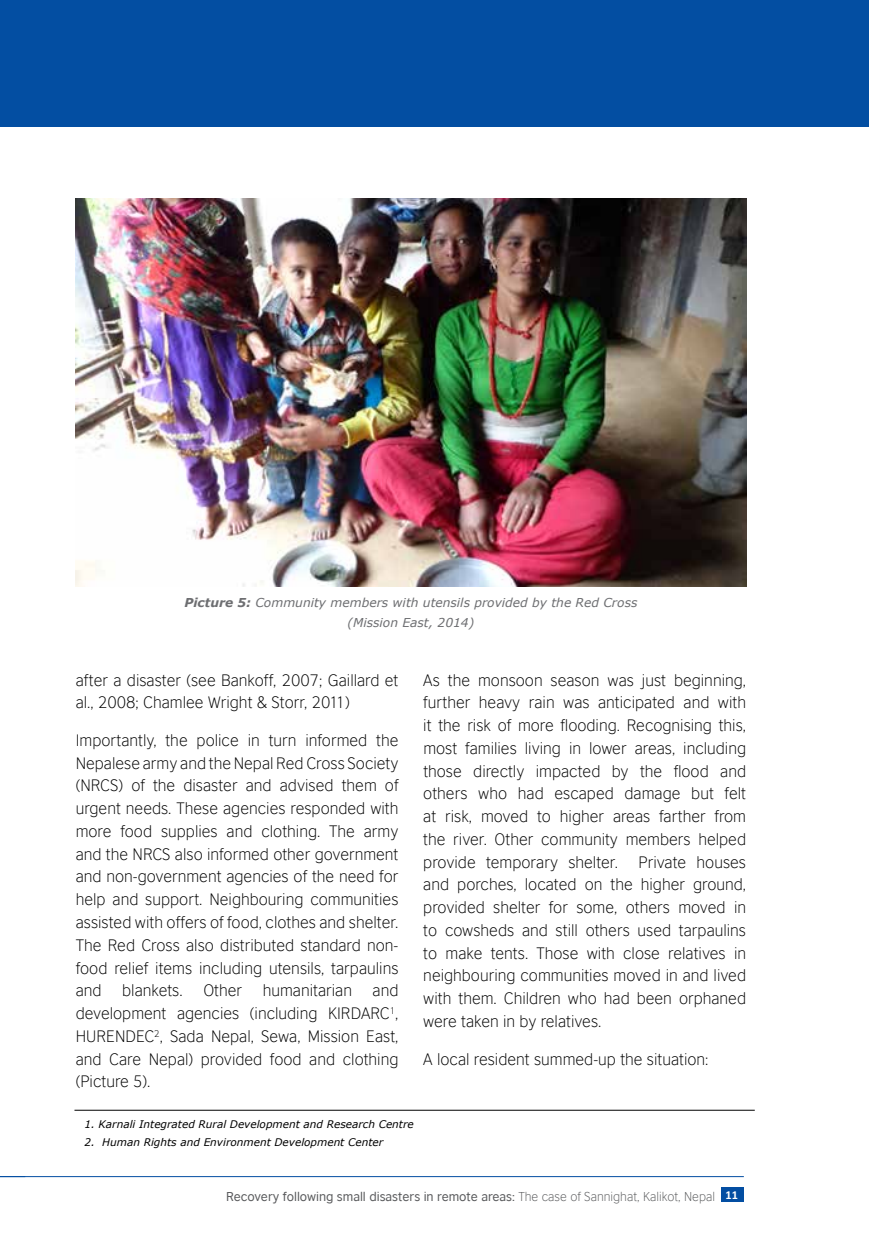
<style>
.page{position:relative;width:869px;height:1241px;background:#fff}
.page>*{position:absolute;margin:0;border:0;box-sizing:border-box;transform-origin:0 0}
.t1{font:300 15.75px/22.8px "British Council Sans";color:#000;text-align:justify}
.t2{font:12.25px "British Council Sans";color:#58595b}
.t3{font:italic 12.25px/20.3px "Verdana";color:#6d6e71;text-align:center}
.t4{font:italic 10.5px "Verdana";color:#000}
.s1{font-weight:700}
.s2{font-weight:300}
.s3{font-family:"Calibri";font-weight:700;color:#fff}
</style>
<div class="page">
<div style="left:721px;top:1186px;width:22px;height:15px;background:#034ea2"></div>
<hr style="left:0;top:1175px;width:743px;height:1px;background:#034ea2">
<div style="left:0;top:0;width:868px;height:126px;background:#034ea2"></div>
<img style="left:76px;top:198px;width:669px;height:388px">
<hr style="left:74px;top:1109px;width:680px;height:1px;background:#000">
<p class="t3" style="left:184px;top:592px;width:454px"><span class="s1">Picture 5:</span> Community members with utensils provided by the Red Cross (Mission East, 2014)</p>
<p class="t1" style="left:76px;top:668px;width:324px">after a disaster (see Bankoff, 2007; Gaillard et al., 2008; Chamlee Wright &amp; Storr, 2011)</p>
<p class="t1" style="left:76px;top:728px;width:324px">Importantly, the police in turn informed the Nepalese army and the Nepal Red Cross Society (NRCS) of the disaster and advised them of urgent needs. These agencies responded with more food supplies and clothing. The army and the NRCS also informed other government and non-government agencies of the need for help and support. Neighbouring communities assisted with offers of food, clothes and shelter.<br>The Red Cross also distributed standard non&shy;food relief items including utensils, tarpaulins and</p>
<p class="t1" style="left:76px;top:978px;width:324px;text-indent:297px">and development agencies (including KIRDARC<sup>1</sup>, HURENDEC<sup>2</sup>, Sada Nepal, Sewa, Mission East, and Care Nepal) provided food and clothing (Picture 5).</p>
<p class="t1" style="left:122px;top:978px;width:62px">blankets.</p>
<p class="t1" style="left:203px;top:978px;width:40px">Other</p>
<p class="t1" style="left:263px;top:978px;width:91px">humanitarian</p>
<p class="t1" style="left:423px;top:668px;width:324px">As the monsoon season was just beginning, further heavy rain was anticipated and with it the risk of more flooding. Recognising this, most families living in lower areas, including those directly impacted by the flood and others who had escaped damage but felt at risk, moved to higher areas farther from the river. Other community members helped provide temporary shelter.</p>
<p class="t1" style="left:423px;top:850px;width:324px;text-indent:215px">Private houses and porches, located on the higher ground, provided shelter for some, others moved in to cowsheds and still others used tarpaulins to make tents. Those with close relatives in neighbouring communities moved in and lived with them. Children who had been orphaned were taken in by relatives.</p>
<p class="t1" style="left:423px;top:1046px;width:286px">A local resident summed-up the situation:</p>
<p class="t4" style="left:84px;top:1116px;width:331px">1. Karnali Integrated Rural Development and Research Centre</p>
<p class="t4" style="left:84px;top:1134px;width:300px">2. Human Rights and Environment Development Center</p>
<p class="t2" style="left:226px;top:1188px;width:513px">Recovery following small disasters in remote areas: <span class="s2">The case of Sannighat, Kalikot, Nepal</span> <span class="s3">11</span></p>
</div>
